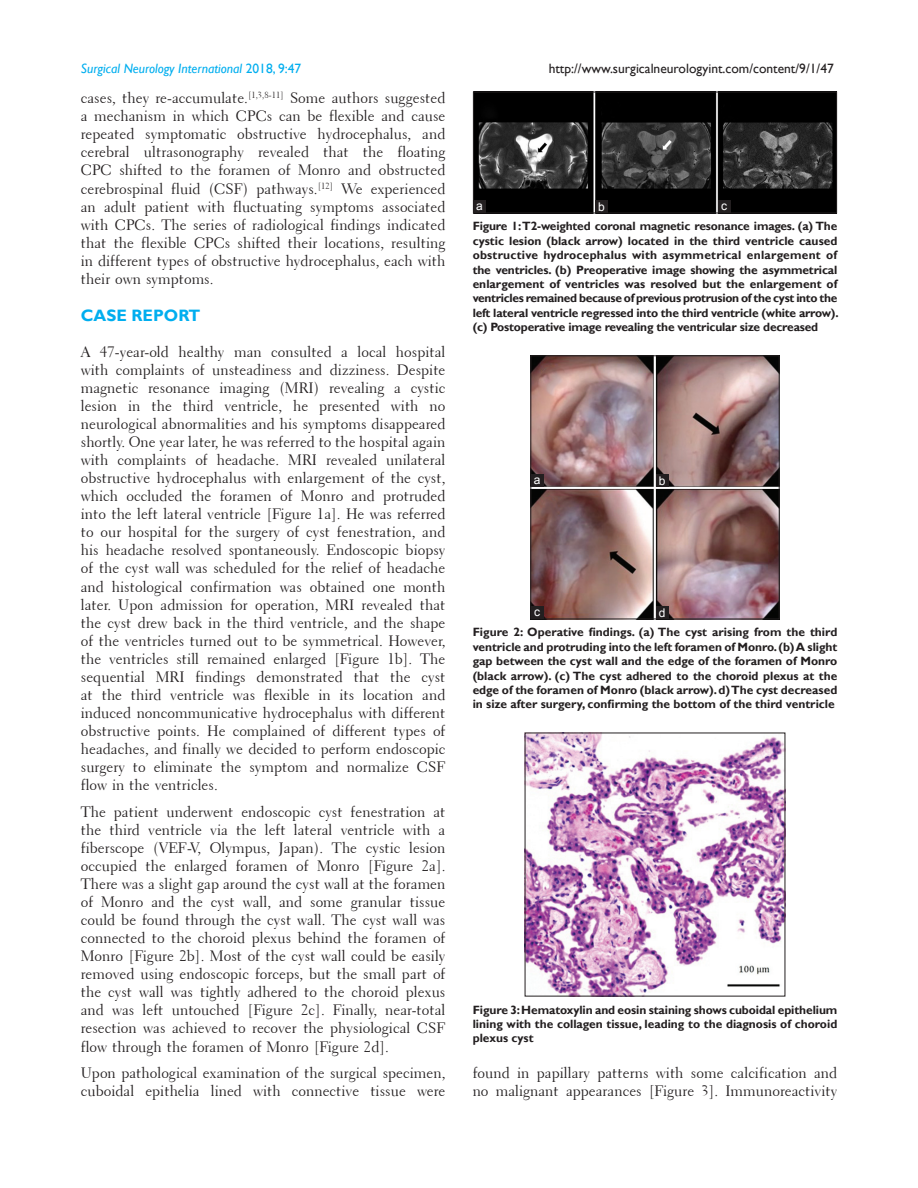
<style>
.page{position:relative;width:918px;height:1188px;background:#fff}
.page>*{position:absolute;margin:0;border:0;box-sizing:border-box;transform-origin:0 0}
.t1{font:700 16.5px "Gill Sans";color:#00aeef}
.TX{font:15px/18px "Transitional 521 BT Roman A";color:#231f20;text-align:justify}
.t2{font:13.5px "Gill Sans";color:#231f20}
.t3{font:italic 13.5px "Gill Sans";color:#00aeef}
.FGC{font:700 12px/14.4px "Gill Sans";color:#231f20;text-align:justify}
.LABEL{font:12px "Arial";color:#fff}
.s1{font-style:normal}
</style>
<div class="page">
<img style="left:527px;top:735px;width:256px;height:259px">
<img style="left:475px;top:94px;width:360px;height:117px">
<div style="left:473px;top:92px;width:364px;height:121px;border:1px solid #231f20"></div>
<div style="left:718px;top:200px;width:12px;height:13px;background:#231f20"></div>
<div style="left:595px;top:200px;width:13px;height:13px;background:#231f20"></div>
<div style="left:473px;top:200px;width:13px;height:13px;background:#231f20"></div>
<img style="left:533px;top:358px;width:244px;height:259px">
<div style="left:531px;top:356px;width:248px;height:263px;border:1px solid #231f20"></div>
<div style="left:656px;top:606px;width:13px;height:13px;background:#231f20"></div>
<div style="left:531px;top:606px;width:12px;height:13px;background:#231f20"></div>
<div style="left:656px;top:474px;width:13px;height:13px;background:#231f20"></div>
<div style="left:531px;top:474px;width:12px;height:13px;background:#231f20"></div>
<p class="t3" style="left:81px;top:61px;width:222px">Surgical Neurology International <span class="s1">2018, 9:47</span></p>
<p class="t2" style="left:549px;top:61px;width:287px">http://www.surgicalneurologyint.com/content/9/1/47</p>
<p class="TX" style="left:81px;top:89px;width:366px">cases, they re‑accumulate.<sup>[1,3,8‑11]</sup> Some authors suggested a mechanism in which CPCs can be flexible and cause repeated symptomatic obstructive hydrocephalus, and cerebral ultrasonography revealed that the floating CPC shifted to the foramen of Monro and obstructed cerebrospinal fluid (CSF) pathways.<sup>[12]</sup> We experienced an adult patient with fluctuating symptoms associated with CPCs. The series of radiological findings indicated that the flexible CPCs shifted their locations, resulting in different types of obstructive hydrocephalus, each with their own symptoms.</p>
<h1 class="t1" style="left:81px;top:305px;width:121px">CASE REPORT</h1>
<p class="TX" style="left:81px;top:343px;width:366px">A 47‑year‑old healthy man consulted a local hospital with complaints of unsteadiness and dizziness. Despite magnetic resonance imaging (MRI) revealing a cystic lesion in the third ventricle, he presented with no neurological abnormalities and his symptoms disappeared shortly. One year later, he was referred to the hospital again with complaints of headache. MRI revealed unilateral obstructive hydrocephalus with enlargement of the cyst, which occluded the foramen of Monro and protruded into the left lateral ventricle [Figure 1a]. He was referred to our hospital for the surgery of cyst fenestration, and his headache resolved spontaneously. Endoscopic biopsy of the cyst wall was scheduled for the relief of headache and histological confirmation was obtained one month later. Upon admission for operation, MRI revealed that the cyst drew back in the third ventricle, and the shape of the ventricles turned out to be symmetrical. However, the ventricles still remained enlarged [Figure 1b]. The sequential MRI findings demonstrated that the cyst at the third ventricle was flexible in its location and induced noncommunicative hydrocephalus with different obstructive points. He complained of different types of headaches, and finally we decided to perform endoscopic surgery to eliminate the symptom and normalize CSF flow in the ventricles.</p>
<p class="TX" style="left:81px;top:803px;width:366px">The patient underwent endoscopic cyst fenestration at the third ventricle via the left lateral ventricle with a fiberscope (VEF‑V, Olympus, Japan). The cystic lesion occupied the enlarged foramen of Monro [Figure 2a].<br>There was a slight gap around the cyst wall at the foramen of Monro and the cyst wall, and some granular tissue could be found through the cyst wall. The cyst wall was connected to the choroid plexus behind the foramen of Monro [Figure 2b]. Most of the cyst wall could be easily removed using endoscopic forceps, but the small part of the cyst wall was tightly adhered to the choroid plexus and was left untouched [Figure 2c]. Finally, near‑total resection was achieved to recover the physiological CSF flow through the foramen of Monro [Figure 2d].</p>
<p class="TX" style="left:81px;top:1064px;width:366px">Upon pathological examination of the surgical specimen, cuboidal epithelia lined with connective tissue were</p>
<p class="TX" style="left:473px;top:1064px;width:366px">found in papillary patterns with some calcification and no malignant appearances [Figure 3]. Immunoreactivity</p>
<p class="LABEL" style="left:476px;top:198px;width:8px">a</p>
<p class="LABEL" style="left:598px;top:199px;width:8px">b</p>
<p class="LABEL" style="left:721px;top:198px;width:7px">c</p>
<p class="FGC" style="left:473px;top:220px;width:367px">Figure 1: T2-weighted coronal magnetic resonance images. (a) The cystic lesion (black arrow) located in the third ventricle caused obstructive hydrocephalus with asymmetrical enlargement of the ventricles. (b) Preoperative image showing the asymmetrical enlargement of ventricles was resolved but the enlargement of ventricles remained because of previous protrusion of the cyst into the left lateral ventricle regressed into the third ventricle (white arrow). (c) Postoperative image revealing the ventricular size decreased</p>
<p class="LABEL" style="left:534px;top:471px;width:8px">a</p>
<p class="LABEL" style="left:659px;top:473px;width:8px">b</p>
<p class="LABEL" style="left:534px;top:604px;width:7px">c</p>
<p class="LABEL" style="left:659px;top:605px;width:8px">d</p>
<p class="FGC" style="left:473px;top:626px;width:366px">Figure 2: Operative findings. (a) The cyst arising from the third ventricle and protruding into the left foramen of Monro. (b) A slight gap between the cyst wall and the edge of the foramen of Monro (black arrow). (c) The cyst adhered to the choroid plexus at the edge of the foramen of Monro (black arrow). d) The cyst decreased in size after surgery, confirming the bottom of the third ventricle</p>
<p class="FGC" style="left:473px;top:1003px;width:366px">Figure 3: Hematoxylin and eosin staining shows cuboidal epithelium lining with the collagen tissue, leading to the diagnosis of choroid plexus cyst</p>
</div>
